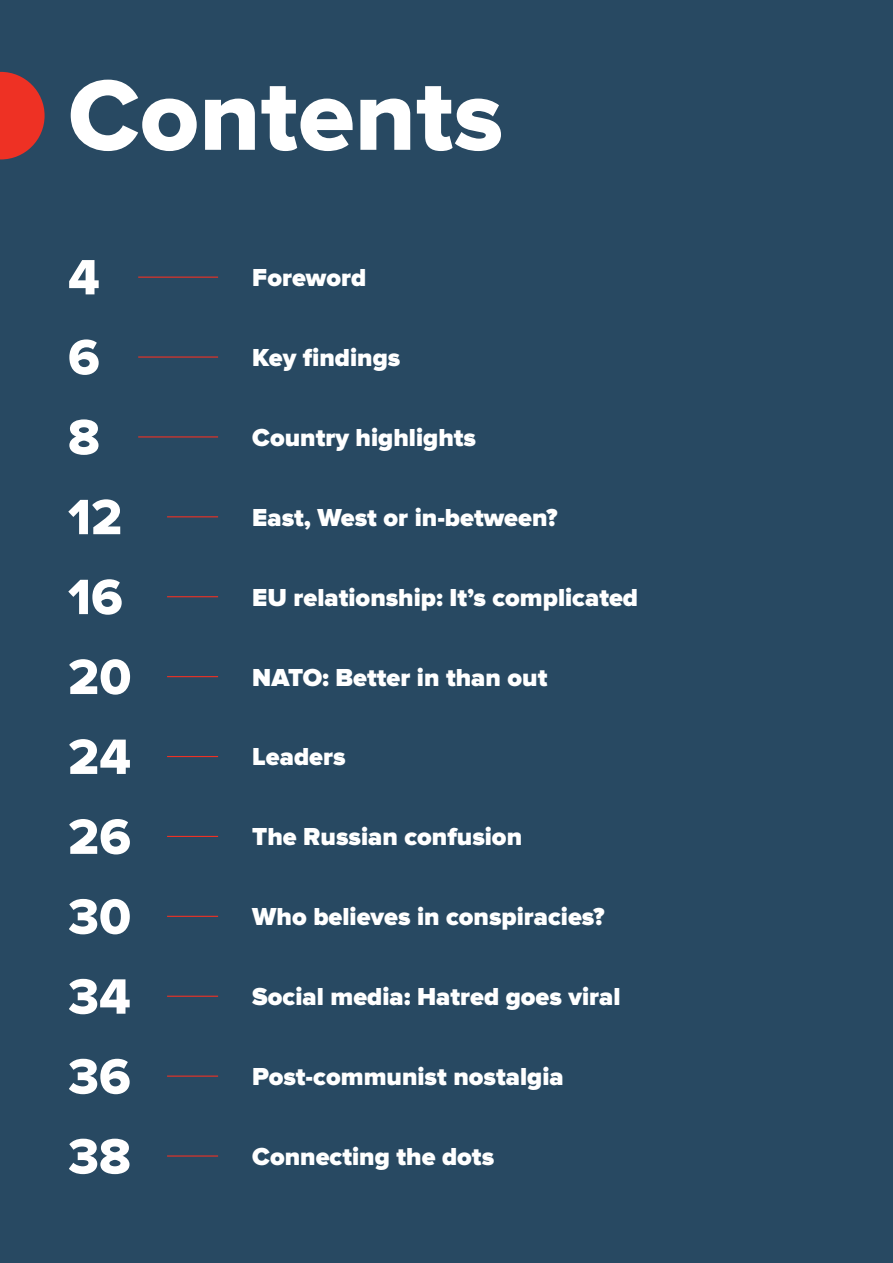
<style>
.page{position:relative;width:893px;height:1263px;background:#284962}
.page>*{position:absolute;margin:0;border:0;box-sizing:border-box;transform-origin:0 0}
.t1{font:103.5px "Proxima Nova Extrabld";color:#fff}
.t2{font:51.45px/79.9px "Proxima Nova Extrabld";color:#fff}
.t3{font:900 25.5px "Proxima Nova";color:#fff}
</style>
<div class="page">
<hr style="left:138px;top:277px;width:80px;height:1px;background:#ee3124">
<hr style="left:138px;top:356px;width:80px;height:2px;background:#ee3124">
<hr style="left:138px;top:436px;width:80px;height:1px;background:#ee3124">
<hr style="left:167px;top:516px;width:51px;height:1px;background:#ee3124">
<hr style="left:167px;top:596px;width:51px;height:1px;background:#ee3124">
<hr style="left:167px;top:676px;width:51px;height:1px;background:#ee3124">
<hr style="left:167px;top:756px;width:51px;height:1px;background:#ee3124">
<hr style="left:167px;top:836px;width:51px;height:1px;background:#ee3124">
<hr style="left:167px;top:916px;width:51px;height:1px;background:#ee3124">
<hr style="left:167px;top:996px;width:51px;height:1px;background:#ee3124">
<hr style="left:167px;top:1075px;width:51px;height:2px;background:#ee3124">
<hr style="left:167px;top:1155px;width:51px;height:1px;background:#ee3124">
<svg style="left:0;top:72px;width:45px;height:87px"></svg>
<h1 class="t1" style="left:68px;top:68px;width:437px">Contents</h1>
<h2 class="t2" style="left:68px;top:239px;width:33px">4</h2>
<h2 class="t2" style="left:68px;top:319px;width:33px">6</h2>
<h2 class="t2" style="left:68px;top:399px;width:65px">8<br>12<br>16<br>20<br>24<br>26<br>30<br>34<br>36<br>38</h2>
<p class="t3" style="left:252px;top:266px;width:115px">Foreword</p>
<p class="t3" style="left:252px;top:346px;width:150px">Key findings</p>
<p class="t3" style="left:252px;top:426px;width:225px">Country highlights</p>
<p class="t3" style="left:252px;top:505px;width:307px">East, West or in-between?</p>
<p class="t3" style="left:252px;top:585px;width:387px">EU relationship: It’s complicated</p>
<p class="t3" style="left:252px;top:665px;width:297px">NATO: Better in than out</p>
<p class="t3" style="left:252px;top:745px;width:95px">Leaders</p>
<p class="t3" style="left:252px;top:825px;width:271px">The Russian confusion</p>
<p class="t3" style="left:252px;top:905px;width:354px">Who believes in conspiracies?</p>
<p class="t3" style="left:252px;top:985px;width:370px">Social media: Hatred goes viral</p>
<p class="t3" style="left:252px;top:1065px;width:313px">Post-communist nostalgia</p>
<p class="t3" style="left:252px;top:1145px;width:243px">Connecting the dots</p>
</div>
